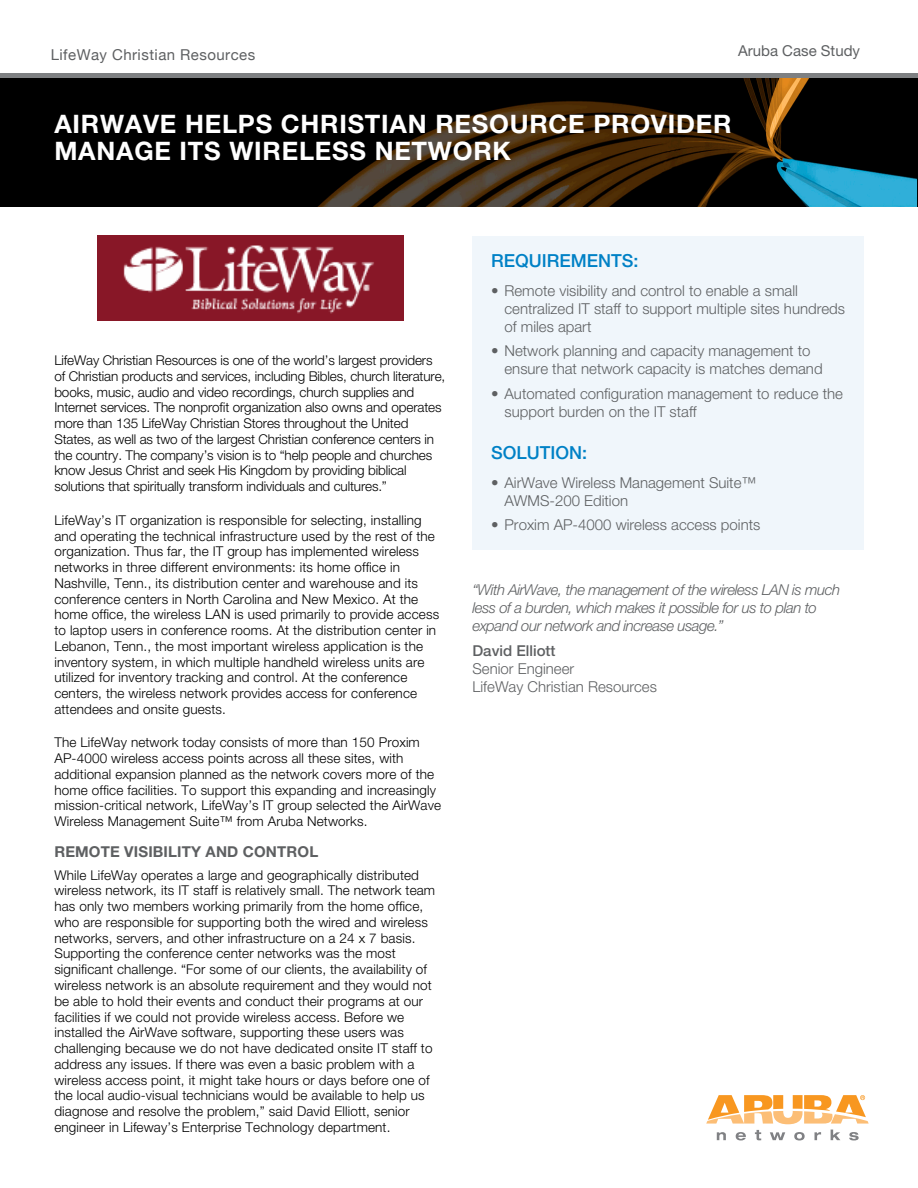
<style>
.page{position:relative;width:918px;height:1188px;background:#fff}
.page>*{position:absolute;margin:0;border:0;box-sizing:border-box;transform-origin:0 0}
.t1{font:700 25.5px/27px "Helvetica Neue";letter-spacing:.03em;color:#fff}
.t2{font:500 18px "Helvetica Neue";color:#0081c6}
.t3{font:300 15px/18px "Helvetica Neue";color:#5e6062}
.t4{font:italic 300 15px/18px "Helvetica Neue";letter-spacing:-.03em;color:#5e6062}
.t5{font:700 15px "Helvetica Neue";letter-spacing:.01em;color:#5e6062}
.t6{font:15px "Helvetica Neue";letter-spacing:.03em;color:#5e6062}
.t7{font:15px "Helvetica Neue LT Std";color:#5e6062}
.t8{font:500 15px "Helvetica Neue";color:#5e6062}
.t9{font:300 13.5px/15.8px "Helvetica Neue";letter-spacing:.01em;color:#000}
.t10{font:300 13.5px/15.8px "Helvetica Neue";letter-spacing:-.01em;color:#000}
</style>
<div class="page">
<svg style="left:706px;top:1095px;width:163px;height:29px"></svg>
<svg style="left:717px;top:1132px;width:9px;height:8px"></svg>
<svg style="left:736px;top:1132px;width:10px;height:8px"></svg>
<svg style="left:755px;top:1130px;width:6px;height:10px"></svg>
<svg style="left:770px;top:1132px;width:15px;height:8px"></svg>
<svg style="left:794px;top:1132px;width:11px;height:8px"></svg>
<svg style="left:815px;top:1132px;width:6px;height:8px"></svg>
<svg style="left:831px;top:1130px;width:9px;height:10px"></svg>
<svg style="left:849px;top:1132px;width:10px;height:8px"></svg>
<div style="left:0;top:74px;width:918px;height:132px;background:#000"></div>
<img style="left:318px;top:78px;width:598px;height:128px">
<div style="left:472px;top:237px;width:392px;height:313px;background:#f0f6fb"></div>
<div style="left:0;top:73px;width:918px;height:5px;background:#7e8082"></div>
<img style="left:98px;top:235px;width:306px;height:86px">
<p class="t6" style="left:51px;top:45px;width:206px">LifeWay Christian Resources</p>
<p class="t7" style="left:738px;top:42px;width:123px">Aruba Case Study</p>
<h1 class="t1" style="left:54px;top:109px;width:676px">AIRWAVE HELPS CHRISTIAN RESOURCE PROVIDER<br>MANAGE ITS WIRELESS NETWORK</h1>
<p class="t10" style="left:54px;top:352px;width:392px">LifeWay Christian Resources is one of the world’s largest providers of Christian products and services, including Bibles, church literature, books, music, audio and video recordings, church supplies and Internet services. The nonprofit organization also owns and operates more than 135 LifeWay Christian Stores throughout the United States, as well as two of the largest Christian conference centers in the country. The company’s vision is to “help people and churches know Jesus Christ and seek His Kingdom by providing biblical solutions that spiritually transform individuals and cultures.”</p>
<p class="t9" style="left:54px;top:512px;width:386px">LifeWay’s IT organization is responsible for selecting, installing and operating the technical infrastructure used by the rest of the organization. Thus far, the IT group has implemented wireless networks in three different environments: its home office in Nashville, Tenn., its distribution center and warehouse and its conference centers in North Carolina and New Mexico. At the home office, the wireless LAN is used primarily to provide access to laptop users in conference rooms. At the distribution center in Lebanon, Tenn., the most important wireless application is the inventory system, in which multiple handheld wireless units are utilized for inventory tracking and control. At the conference centers, the wireless network provides access for conference attendees and onsite guests.</p>
<p class="t9" style="left:54px;top:735px;width:388px">The LifeWay network today consists of more than 150 Proxim AP-4000 wireless access points across all these sites, with additional expansion planned as the network covers more of the home office facilities. To support this expanding and increasingly mission-critical network, LifeWay’s IT group selected the AirWave Wireless Management Suite™ from Aruba Networks.</p>
<p class="t5" style="left:54px;top:843px;width:265px">REMOTE VISIBILITY AND CONTROL</p>
<p class="t9" style="left:54px;top:867px;width:382px">While LifeWay operates a large and geographically distributed wireless network, its IT staff is relatively small. The network team has only two members working primarily from the home office, who are responsible for supporting both the wired and wireless networks, servers, and other infrastructure on a 24 x 7 basis.<br>Supporting the conference center networks was the most significant challenge. “For some of our clients, the availability of wireless network is an absolute requirement and they would not be able to hold their events and conduct their programs at our facilities if we could not provide wireless access. Before we installed the AirWave software, supporting these users was challenging because we do not have dedicated onsite IT staff to address any issues. If there was even a basic problem with a wireless access point, it might take hours or days before one of the local audio-visual technicians would be available to help us diagnose and resolve the problem,” said David Elliott, senior engineer in Lifeway’s Enterprise Technology department.</p>
<h2 class="t2" style="left:491px;top:250px;width:149px">REQUIREMENTS:</h2>
<p class="t3" style="left:505px;top:281px;width:342px;text-indent:-14px">• Remote visibility and control to enable a small centralized IT staff to support multiple sites hundreds of miles apart</p>
<p class="t3" style="left:505px;top:342px;width:320px;text-indent:-14px">• Network planning and capacity management to ensure that network capacity is matches demand</p>
<p class="t3" style="left:505px;top:385px;width:340px;text-indent:-14px">• Automated configuration management to reduce the support burden on the IT staff</p>
<h2 class="t2" style="left:491px;top:442px;width:98px">SOLUTION:</h2>
<p class="t3" style="left:505px;top:473px;width:253px;text-indent:-14px">• AirWave Wireless Management Suite™<br>AWMS-200 Edition</p>
<p class="t3" style="left:491px;top:516px;width:271px">• Proxim AP-4000 wireless access points</p>
<p class="t4" style="left:472px;top:581px;width:369px">“With AirWave, the management of the wireless LAN is much less of a burden, which makes it possible for us to plan to expand our network and increase usage.”</p>
<p class="t8" style="left:472px;top:642px;width:85px">DAVID ELLIOTT</p>
<p class="t3" style="left:472px;top:659px;width:186px">Senior Engineer<br>LifeWay Christian Resources</p>
</div>
